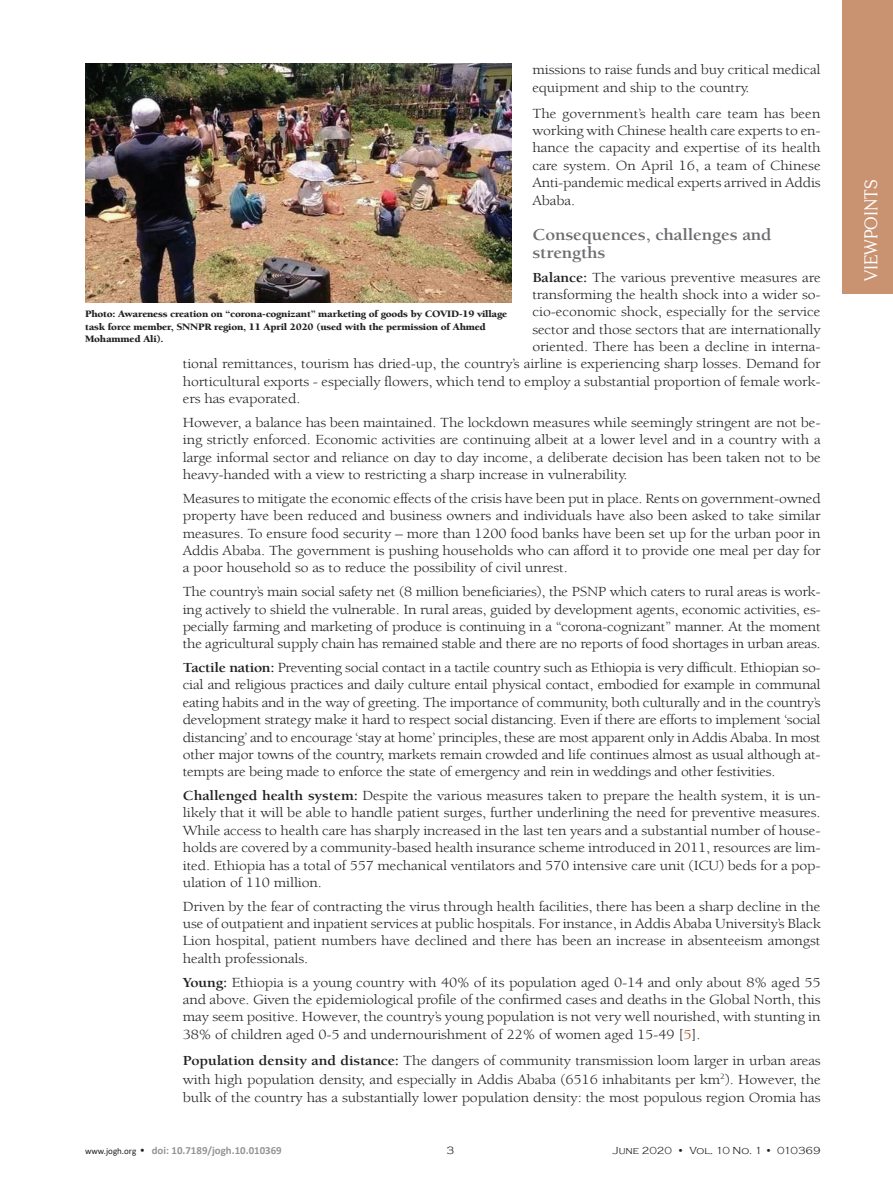
<style>
.page{position:relative;width:893px;height:1191px;background:#fff}
.page>*{position:absolute;margin:0;border:0;box-sizing:border-box;transform-origin:0 0}
.t1{font:18px "Centabel";color:#fff}
.t2{font:700 17.1px/18.1px "Berkeley Std";letter-spacing:-.01em;color:#6c6d70;scale:1.11 1}
.t3{font:14.25px/17.4px "Berkeley Std";letter-spacing:-.01em;color:#231f20;text-align:justify;scale:1.11 1}
.t4{font:700 10.95px "Calibri";color:#939598}
.t5{font:300 10.95px "Copperplate Gothic";color:#231f20}
.t6{font:300 10.5px "Copperplate Gothic";color:#231f20}
.t7{font:900 10.05px/12.6px "Berkeley Std";letter-spacing:-.02em;color:#231f20;scale:1.11 1}
.s1{font-weight:700}
.s2{color:#9d4718}
.s3{font-weight:400;font-size:9px;color:#231f20}
.s4{font-family:"Copperplate Gothic";font-weight:300;color:#231f20}
</style>
<div class="page">
<div style="left:842px;top:0;width:51px;height:293px;background:#c99270"></div>
<img style="left:85px;top:64px;width:426px;height:238px">
<p class="t3" style="left:532px;top:61px;width:261px">missions to raise funds and buy critical medical equipment and ship to the country.</p>
<p class="t3" style="left:532px;top:105px;width:261px">The government’s health care team has been working with Chinese health care experts to en&shy;hance the capacity and expertise of its health care system. On April 16, a team of Chinese Anti-pandemic medical experts arrived in Addis Ababa.</p>
<p class="t2" style="left:532px;top:225px;width:217px">Consequences, challenges and strengths</p>
<p class="t3" style="left:532px;top:269px;width:261px"><span class="s1">Balance:</span> The various preventive measures are</p>
<p class="t3" style="left:532px;top:286px;width:261px">transforming the health shock into a wider so-</p>
<p class="t3" style="left:532px;top:303px;width:261px">cio-economic shock, especially for the service</p>
<p class="t3" style="left:532px;top:321px;width:261px">sector and those sectors that are internationally</p>
<p class="t3" style="left:532px;top:338px;width:261px">oriented. There has been a decline in interna-</p>
<p class="t3" style="left:183px;top:355px;width:576px">tional remittances, tourism has dried-up, the country’s airline is experiencing sharp losses. Demand for</p>
<p class="t3" style="left:183px;top:373px;width:576px">horticultural exports - especially flowers, which tend to employ a substantial proportion of female work-</p>
<p class="t3" style="left:183px;top:390px;width:107px">ers has evaporated.</p>
<p class="t3" style="left:183px;top:414px;width:576px">However, a balance has been maintained. The lockdown measures while seemingly stringent are not be&shy;ing strictly enforced. Economic activities are continuing albeit at a lower level and in a country with a large informal sector and reliance on day to day income, a deliberate decision has been taken not to be heavy-handed with a view to restricting a sharp increase in vulnerability.</p>
<p class="t3" style="left:183px;top:490px;width:576px">Measures to mitigate the economic effects of the crisis have been put in place. Rents on government-owned property have been reduced and business owners and individuals have also been asked to take similar measures. To ensure food security – more than 1200 food banks have been set up for the urban poor in Addis Ababa. The government is pushing households who can afford it to provide one meal per day for a poor household so as to reduce the possibility of civil unrest.</p>
<p class="t3" style="left:183px;top:583px;width:576px">The country’s main social safety net (8 million beneficiaries), the PSNP which caters to rural areas is work&shy;ing actively to shield the vulnerable. In rural areas, guided by development agents, economic activities, es&shy;pecially farming and marketing of produce is continuing in a “corona-cognizant” manner. At the moment the agricultural supply chain has remained stable and there are no reports of food shortages in urban areas.</p>
<p class="t3" style="left:183px;top:659px;width:576px"><span class="s1">Tactile nation:</span> Preventing social contact in a tactile country such as Ethiopia is very difficult. Ethiopian so&shy;cial and religious practices and daily culture entail physical contact, embodied for example in communal eating habits and in the way of greeting. The importance of community, both culturally and in the country’s development strategy make it hard to respect social distancing. Even if there are efforts to implement ‘social distancing’ and to encourage ‘stay at home’ principles, these are most apparent only in Addis Ababa. In most other major towns of the country, markets remain crowded and life continues almost as usual although at&shy;tempts are being made to enforce the state of emergency and rein in weddings and other festivities.</p>
<p class="t3" style="left:183px;top:787px;width:576px"><span class="s1">Challenged health system:</span> Despite the various measures taken to prepare the health system, it is un&shy;likely that it will be able to handle patient surges, further underlining the need for preventive measures.<br>While access to health care has sharply increased in the last ten years and a substantial number of house&shy;holds are covered by a community-based health insurance scheme introduced in 2011, resources are lim&shy;ited. Ethiopia has a total of 557 mechanical ventilators and 570 intensive care unit (ICU) beds for a pop&shy;ulation of 110 million.</p>
<p class="t3" style="left:183px;top:897px;width:576px">Driven by the fear of contracting the virus through health facilities, there has been a sharp decline in the use of outpatient and inpatient services at public hospitals. For instance, in Addis Ababa University’s Black Lion hospital, patient numbers have declined and there has been an increase in absenteeism amongst health professionals.</p>
<p class="t3" style="left:183px;top:973px;width:576px"><span class="s1">Young:</span> Ethiopia is a young country with 40% of its population aged 0-14 and only about 8% aged 55 and above. Given the epidemiological profile of the confirmed cases and deaths in the Global North, this may seem positive. However, the country’s young population is not very well nourished, with stunting in 38% of children aged 0-5 and undernourishment of 22% of women aged 15-49 [<span class="s2">5</span>].</p>
<p class="t3" style="left:183px;top:1052px;width:576px;line-height:18.1px"><span class="s1">Population density and distance:</span> The dangers of community transmission loom larger in urban areas with high population density, and especially in Addis Ababa (6516 inhabitants per km<sup>2</sup>). However, the bulk of the country has a substantially lower population density: the most populous region Oromia has</p>
<p class="t7" style="left:85px;top:308px;width:382px">Photo: Awareness creation on “corona-cognizant” marketing of goods by COVID-19 village task force member, SNNPR region, 11 April 2020 (used with the permission of Ahmed<br>Mohammed Ali).</p>
<p class="t4" style="left:85px;top:1142px;width:198px"><span class="s3">www.jogh.org</span> <span class="s4">•</span> doi: 10.7189/jogh.10.010369</p>
<p class="t5" style="left:447px;top:1144px;width:9px">3</p>
<p class="t6" style="left:613px;top:1144px;width:210px">June 2020 • Vol. 10 No. 1 • 010369</p>
<p class="t1" style="left:860px;top:281px;width:103px;rotate:-90deg">VIEWPOINTS</p>
</div>
